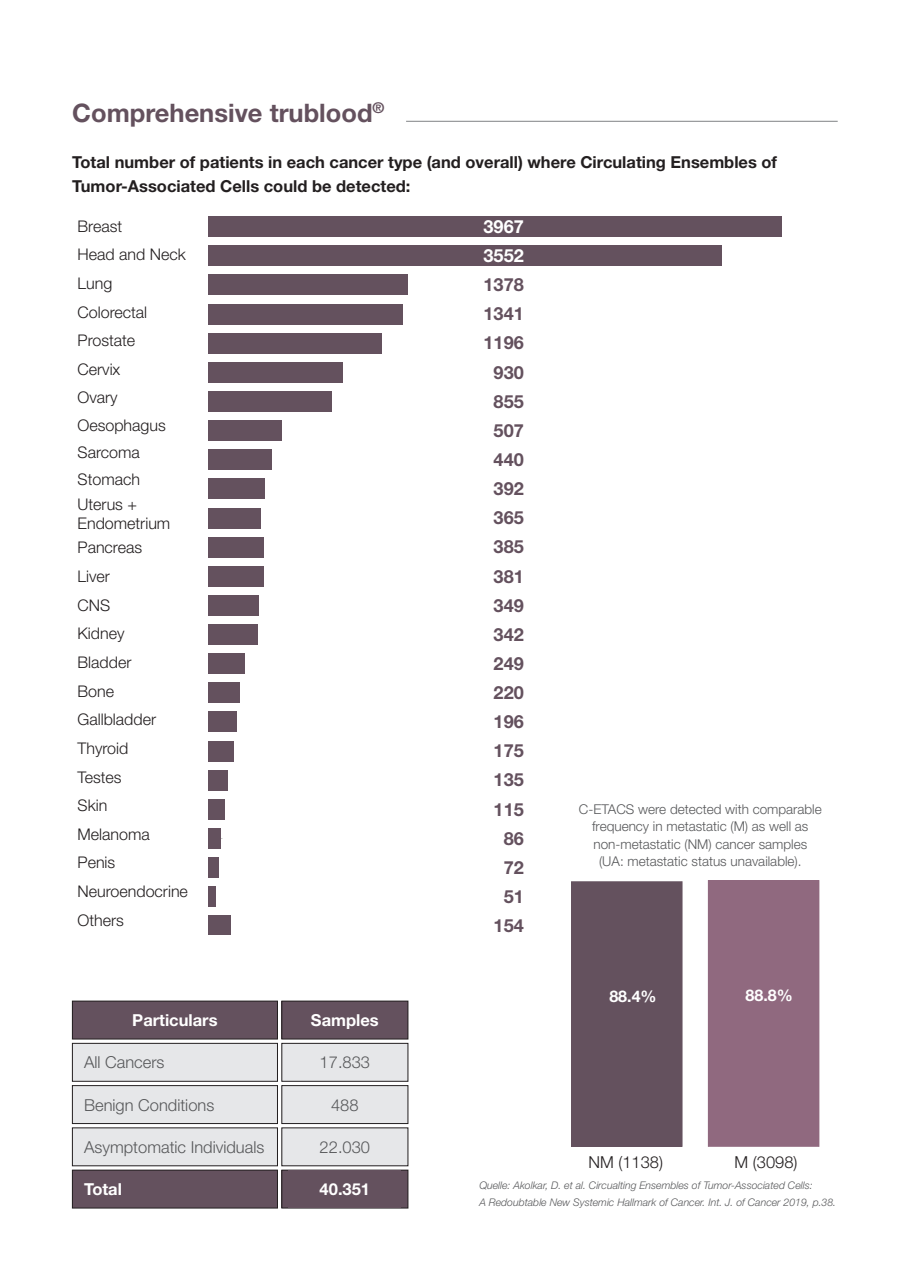
<style>
.page{position:relative;width:910px;height:1280px;background:#fff}
.page>*{position:absolute;margin:0;border:0;box-sizing:border-box;transform-origin:0 0}
.t1{font:700 25.5px "Helvetica Neue LT Pro";color:#64515e}
.t2{font:700 18.15px "Helvetica Neue LT Pro";color:#64515e}
.t3{font:700 18.15px "Helvetica Neue LT Pro";color:#fff}
.t4{font:700 16.5px/24px "Helvetica Neue LT Pro";color:#231f20}
.t5{font:300 16.5px "Helvetica Neue LT Pro";color:#57585a}
.t6{font:700 16.5px "Helvetica Neue LT Pro";color:#fff}
.t7{font:300 16.5px "Helvetica Neue LT Pro";color:#231f20}
.t8{font:300 16.05px/28.7px "Helvetica Neue LT Pro";color:#231f20}
.t9{font:700 16.05px "Helvetica Neue LT Pro";color:#fff}
.t10{font:300 13.5px/17.4px "Helvetica Neue LT Pro";color:#57585a;text-align:center}
.t11{font:italic 300 10.5px/17.4px "Helvetica Neue LT Pro";color:#57585a}
</style>
<div class="page">
<hr style="left:406px;top:121px;width:432px;height:1px;background:#808285">
<div style="left:208px;top:216px;width:574px;height:21px;background:#64515e"></div>
<div style="left:208px;top:245px;width:514px;height:21px;background:#64515e"></div>
<div style="left:208px;top:274px;width:200px;height:21px;background:#64515e"></div>
<div style="left:208px;top:304px;width:194px;height:21px;background:#64515e"></div>
<div style="left:208px;top:333px;width:173px;height:21px;background:#64515e"></div>
<div style="left:208px;top:362px;width:135px;height:21px;background:#64515e"></div>
<div style="left:208px;top:391px;width:124px;height:21px;background:#64515e"></div>
<div style="left:208px;top:420px;width:74px;height:21px;background:#64515e"></div>
<div style="left:208px;top:449px;width:64px;height:21px;background:#64515e"></div>
<div style="left:208px;top:478px;width:57px;height:21px;background:#64515e"></div>
<div style="left:208px;top:507px;width:53px;height:21px;background:#64515e"></div>
<div style="left:208px;top:537px;width:56px;height:21px;background:#64515e"></div>
<div style="left:208px;top:566px;width:55px;height:21px;background:#64515e"></div>
<div style="left:208px;top:595px;width:51px;height:21px;background:#64515e"></div>
<div style="left:208px;top:624px;width:50px;height:21px;background:#64515e"></div>
<div style="left:208px;top:653px;width:36px;height:21px;background:#64515e"></div>
<div style="left:208px;top:682px;width:32px;height:21px;background:#64515e"></div>
<div style="left:208px;top:711px;width:29px;height:21px;background:#64515e"></div>
<div style="left:208px;top:740px;width:26px;height:21px;background:#64515e"></div>
<div style="left:208px;top:770px;width:20px;height:21px;background:#64515e"></div>
<div style="left:208px;top:799px;width:17px;height:21px;background:#64515e"></div>
<div style="left:208px;top:828px;width:13px;height:21px;background:#64515e"></div>
<div style="left:208px;top:857px;width:11px;height:21px;background:#64515e"></div>
<div style="left:208px;top:886px;width:8px;height:21px;background:#64515e"></div>
<div style="left:208px;top:915px;width:23px;height:19px;background:#64515e"></div>
<div style="left:72px;top:1001px;width:205px;height:38px;background:#64515e"></div>
<div style="left:72px;top:1001px;width:206px;height:38px;border:1px solid #231f20"></div>
<div style="left:282px;top:1001px;width:126px;height:38px;background:#64515e"></div>
<div style="left:282px;top:1001px;width:126px;height:38px;border:1px solid #231f20"></div>
<div style="left:72px;top:1043px;width:205px;height:38px;background:#e6e7e9"></div>
<div style="left:72px;top:1043px;width:206px;height:38px;border:1px solid #231f20"></div>
<div style="left:282px;top:1043px;width:126px;height:38px;background:#e6e7e9"></div>
<div style="left:282px;top:1043px;width:126px;height:38px;border:1px solid #231f20"></div>
<div style="left:72px;top:1085px;width:205px;height:38px;background:#e6e7e9"></div>
<div style="left:72px;top:1085px;width:206px;height:39px;border:1px solid #231f20"></div>
<div style="left:282px;top:1085px;width:126px;height:38px;background:#e6e7e9"></div>
<div style="left:282px;top:1085px;width:126px;height:39px;border:1px solid #231f20"></div>
<div style="left:72px;top:1128px;width:205px;height:38px;background:#e6e7e9"></div>
<div style="left:282px;top:1128px;width:126px;height:38px;background:#e6e7e9"></div>
<div style="left:72px;top:1170px;width:205px;height:38px;background:#64515e"></div>
<div style="left:72px;top:1170px;width:206px;height:38px;border:1px solid #231f20"></div>
<div style="left:282px;top:1170px;width:126px;height:38px;background:#64515e"></div>
<div style="left:282px;top:1170px;width:126px;height:38px;border:1px solid #231f20"></div>
<div style="left:289px;top:1170px;width:112px;height:38px;background:#64515e"></div>
<div style="left:708px;top:880px;width:111px;height:266px;background:#90697f"></div>
<div style="left:571px;top:882px;width:111px;height:264px;background:#64515e"></div>
<div style="left:571px;top:881px;width:111px;height:266px;border:1px solid #64515e"></div>
<h1 class="t1" style="left:72px;top:96px;width:314px">Comprehensive trublood<sup>®</sup></h1>
<p class="t4" style="left:72px;top:149px;width:706px">Total number of patients in each cancer type (and overall) where Circulating Ensembles of<br>Tumor-Associated Cells could be detected:</p>
<p class="t8" style="left:78px;top:211px;width:46px">Breast</p>
<p class="t3" style="left:484px;top:215px;width:42px">3967</p>
<p class="t8" style="left:78px;top:240px;width:110px;line-height:28px">Head and Neck<br>Lung<br>Colorectal<br>Prostate<br>Cervix<br>Ovary<br>Oesophagus<br>Sarcoma<br>Stomach</p>
<p class="t8" style="left:78px;top:494px;width:94px;line-height:19.2px">Uterus +<br>Endometrium</p>
<p class="t8" style="left:78px;top:533px;width:112px">Pancreas<br>Liver<br>CNS<br>Kidney<br>Bladder<br>Bone<br>Gallbladder<br>Thyroid<br>Testes<br>Skin<br>Melanoma<br>Penis<br>Neuroendocrine<br>Others</p>
<p class="t3" style="left:484px;top:244px;width:42px">3552</p>
<p class="t2" style="left:484px;top:273px;width:42px">1378</p>
<p class="t2" style="left:484px;top:302px;width:42px">1341</p>
<p class="t2" style="left:484px;top:331px;width:42px">1196</p>
<p class="t2" style="left:494px;top:361px;width:32px">930</p>
<p class="t2" style="left:494px;top:390px;width:32px">855</p>
<p class="t2" style="left:494px;top:419px;width:32px">507</p>
<p class="t2" style="left:494px;top:448px;width:32px">440</p>
<p class="t2" style="left:494px;top:477px;width:32px">392</p>
<p class="t2" style="left:494px;top:506px;width:32px">365</p>
<p class="t2" style="left:494px;top:535px;width:32px">385</p>
<p class="t2" style="left:494px;top:565px;width:32px">381</p>
<p class="t2" style="left:494px;top:594px;width:32px">349</p>
<p class="t2" style="left:494px;top:623px;width:32px">342</p>
<p class="t2" style="left:494px;top:652px;width:32px">249</p>
<p class="t2" style="left:494px;top:681px;width:32px">220</p>
<p class="t2" style="left:494px;top:710px;width:32px">196</p>
<p class="t2" style="left:494px;top:739px;width:32px">175</p>
<p class="t2" style="left:494px;top:768px;width:32px">135</p>
<p class="t2" style="left:494px;top:798px;width:32px">115</p>
<p class="t2" style="left:504px;top:827px;width:22px">86</p>
<p class="t2" style="left:504px;top:856px;width:22px">72</p>
<p class="t2" style="left:504px;top:885px;width:22px">51</p>
<p class="t2" style="left:494px;top:914px;width:32px">154</p>
<p class="t10" style="left:579px;top:800px;width:244px">C-ETACS were detected with comparable frequency in metastatic (M) as well as non-metastatic (NM) cancer samples<br>(UA: metastatic status unavailable).</p>
<p class="t9" style="left:609px;top:986px;width:49px">88.4%</p>
<p class="t9" style="left:745px;top:985px;width:49px">88.8%</p>
<p class="t6" style="left:132px;top:1010px;width:87px">Particulars</p>
<p class="t6" style="left:311px;top:1010px;width:69px">Samples</p>
<p class="t5" style="left:84px;top:1052px;width:82px">All Cancers</p>
<p class="t5" style="left:320px;top:1052px;width:52px">17.833</p>
<p class="t5" style="left:84px;top:1095px;width:132px">Benign Conditions</p>
<p class="t5" style="left:331px;top:1094px;width:29px">488</p>
<p class="t5" style="left:84px;top:1137px;width:182px">Asymptomatic Individuals</p>
<p class="t5" style="left:320px;top:1137px;width:52px">22.030</p>
<p class="t6" style="left:84px;top:1179px;width:39px">Total</p>
<p class="t6" style="left:320px;top:1179px;width:52px">40.351</p>
<p class="t7" style="left:588px;top:1152px;width:76px">NM (1138)</p>
<p class="t7" style="left:734px;top:1152px;width:64px">M (3098)</p>
<p class="t11" style="left:479px;top:1176px;width:358px">Quelle: Akolkar, D. et al. Circualting Ensembles of Tumor-Associated Cells:<br>A Redoubtable New Systemic Hallmark of Cancer. Int. J. of Cancer 2019, p.38.</p>
</div>
